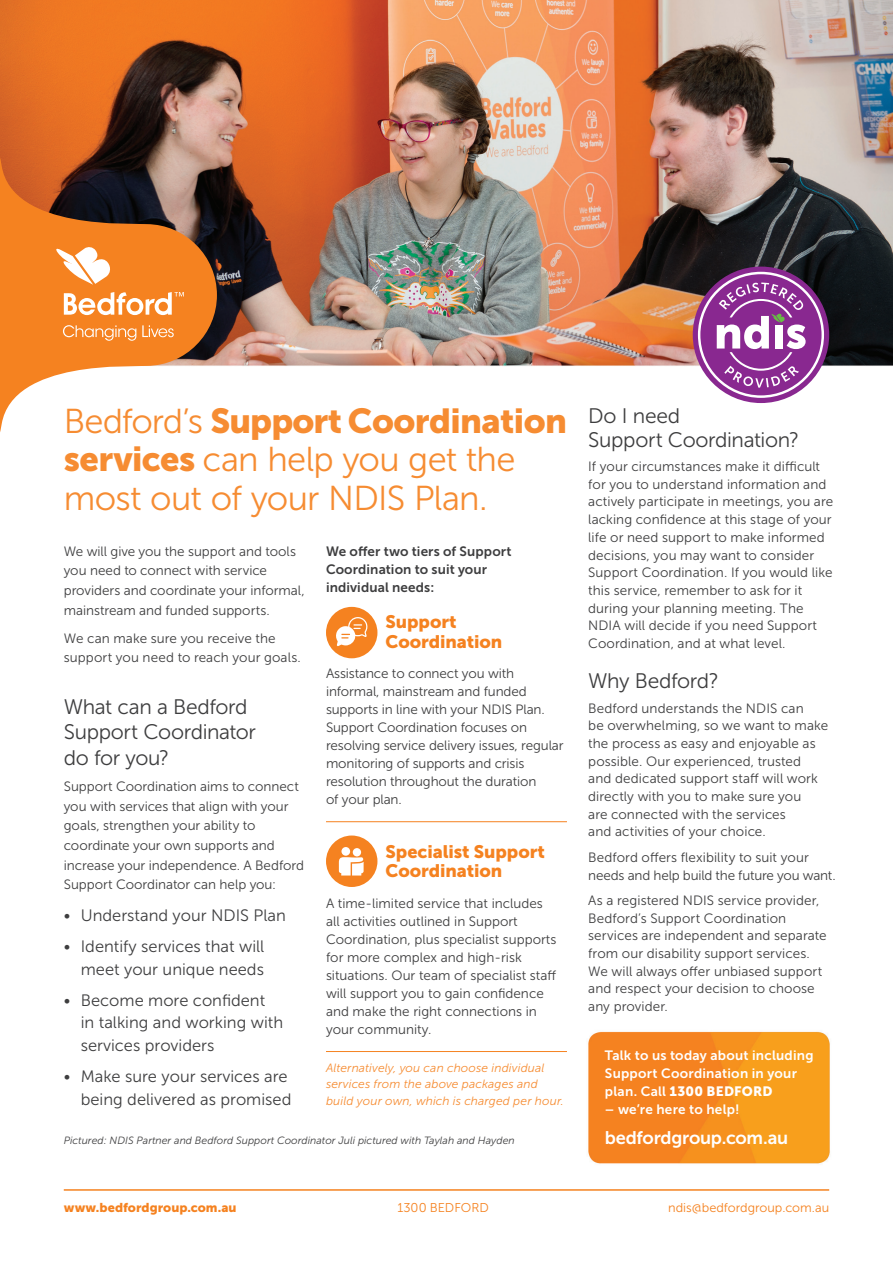
<style>
.page{position:relative;width:893px;height:1263px;background:#fff}
.page>*{position:absolute;margin:0;border:0;box-sizing:border-box;transform-origin:0 0}
.Body{font:34.5px/38.4px "Museo Sans 300";letter-spacing:-.02em;color:#f68c32}
.Body_2{font:21px/25.7px "Museo Sans 300";letter-spacing:-.015em;color:#3e3e3f}
.Body-2{font:21px/24px "Museo Sans 300";letter-spacing:-.015em;color:#3e3e3f}
.Body_Copy{font:18.15px "Museo Sans 700";letter-spacing:-.015em;color:#fff}
.Body_2-2{font:18px/19.5px "Museo Sans 900";letter-spacing:-.005em;color:#f58220}
.Body-3{font:16.5px/22.6px "Museo Sans 300";color:#3e3e3f;text-align:right}
.Body_2-3{font:13.5px/17.7px "Museo Sans 300";letter-spacing:.005em;color:#3e3e3f}
.Body-4{font:13.5px/18px "Museo Sans 300";letter-spacing:-.005em;color:#3e3e3f}
.Body_2-4{font:13.5px/18px "Museo Sans 700";letter-spacing:.015em;color:#fff}
.Body_2-5{font:13.5px/18px "Museo Sans 700";letter-spacing:.01em;color:#3e3e3f}
.t1{font:12.75px "Museo Sans 300";color:#f58220}
.t2{font:12.75px "Museo Sans 900";color:#f58220}
.Body_2-6{font:italic 12px/16.5px "Museo Sans 300";letter-spacing:.01em;color:#f68c32}
.t3{font:italic 10.5px "Museo Sans 300";color:#3e3e3f}
.s1{font-family:"Museo Sans 900"}
</style>
<div class="page">
<img style="left:0;top:0;width:893px;height:1191px">
<hr style="left:326px;top:821px;width:241px;height:1px;background:#f58220">
<hr style="left:326px;top:1051px;width:241px;height:1px;background:#f58220">
<div style="left:326px;top:607px;width:51px;height:51px;background:#f58220;border-radius:50%"></div>
<svg style="left:336px;top:617px;width:32px;height:29px"></svg>
<div style="left:326px;top:835px;width:51px;height:52px;background:#f58220;border-radius:50%"></div>
<div style="left:341px;top:847px;width:9px;height:9px;background:#fff;border-radius:50%"></div>
<svg style="left:339px;top:857px;width:25px;height:18px"></svg>
<div style="left:353px;top:848px;width:8px;height:8px;background:#fff;border-radius:50%"></div>
<svg style="left:0;top:131px;width:217px;height:329px"></svg>
<svg style="left:55px;top:246px;width:56px;height:39px"></svg>
<svg style="left:64px;top:292px;width:120px;height:23px"></svg>
<svg style="left:63px;top:325px;width:73px;height:16px"></svg>
<svg style="left:142px;top:325px;width:32px;height:12px"></svg>
<div style="left:693px;top:267px;width:136px;height:136px;background:#892890;border-radius:50%"></div>
<svg style="left:698px;top:272px;width:126px;height:126px"></svg>
<hr style="left:64px;top:1189px;width:765px;height:2px;background:#f58220">
<p class="Body" style="left:64px;top:402px;width:505px">Bedford’s <span class="s1">Support Coordination services</span> can help you get the most out of your NDIS Plan.</p>
<p class="Body_2-5" style="left:326px;top:542px;width:187px">We offer two tiers of Support<br>Coordination to suit your individual needs:</p>
<p class="Body_2-2" style="left:386px;top:612px;width:118px">Support<br>Coordination</p>
<p class="Body-4" style="left:326px;top:665px;width:239px">Assistance to connect you with informal, mainstream and funded supports in line with your NDIS Plan.<br>Support Coordination focuses on resolving service delivery issues, regular monitoring of supports and crisis resolution throughout the duration<br>of your plan.</p>
<p class="Body_2-2" style="left:386px;top:842px;width:161px">Specialist Support<br>Coordination</p>
<p class="Body-4" style="left:326px;top:894px;width:232px">A time-limited service that includes all activities outlined in Support Coordination, plus specialist supports for more complex and high-risk situations. Our team of specialist staff will support you to gain confidence and make the right connections in your community.</p>
<p class="Body_2-6" style="left:326px;top:1059px;width:239px">Alternatively, you can choose individual services from the above packages and build your own, which is charged per hour.</p>
<p class="Body_2-3" style="left:64px;top:541px;width:242px;line-height:19.6px">We will give you the support and tools you need to connect with service providers and coordinate your informal, mainstream and funded supports.</p>
<p class="Body-4" style="left:64px;top:628px;width:239px;line-height:19.6px">We can make sure you receive the support you need to reach your goals.</p>
<p class="Body_2" style="left:64px;top:694px;width:194px">What can a Bedford<br>Support Coordinator do for you?</p>
<p class="Body_2-3" style="left:64px;top:777px;width:242px;line-height:19.6px">Support Coordination aims to connect you with services that align with your goals, strengthen your ability to coordinate your own supports and increase your independence. A Bedford Support Coordinator can help you:</p>
<p class="Body-3" style="left:64px;top:904px;width:224px">• Understand your NDIS Plan</p>
<p class="Body-3" style="left:64px;top:935px;width:202px">• Identify services that will meet your unique needs</p>
<p class="Body-3" style="left:81px;top:989px;width:204px;text-align:left;text-indent:-17px">• Become more confident<br>in talking and working with services providers</p>
<p class="Body-3" style="left:64px;top:1065px;width:229px">• Make sure your services are being delivered as promised</p>
<p class="t3" style="left:64px;top:1134px;width:452px">Pictured: NDIS Partner and Bedford Support Coordinator Juli pictured with Taylah and Hayden</p>
<p class="Body-2" style="left:588px;top:404px;width:212px">Do I need<br>Support Coordination?</p>
<p class="Body_2-3" style="left:588px;top:458px;width:247px">If your circumstances make it difficult for you to understand information and actively participate in meetings, you are lacking confidence at this stage of your life or need support to make informed decisions, you may want to consider Support Coordination. If you would like this service, remember to ask for it during your planning meeting. The NDIA will decide if you need Support Coordination, and at what level.</p>
<p class="Body_2" style="left:588px;top:669px;width:132px">Why Bedford?</p>
<p class="Body_2-3" style="left:588px;top:699px;width:242px">Bedford understands the NDIS can<br>be overwhelming, so we want to make the process as easy and enjoyable as possible. Our experienced, trusted<br>and dedicated support staff will work directly with you to make sure you<br>are connected with the services<br>and activities of your choice.</p>
<p class="Body_2-3" style="left:588px;top:848px;width:249px">Bedford offers flexibility to suit your needs and help build the future you want.</p>
<p class="Body_2-3" style="left:588px;top:891px;width:240px">As a registered NDIS service provider, Bedford’s Support Coordination services are independent and separate from our disability support services.<br>We will always offer unbiased support and respect your decision to choose any provider.</p>
<p class="Body_2-4" style="left:605px;top:1047px;width:210px">Talk to us today about including<br>Support Coordination in your plan. Call <span class="s1">1300 BEDFORD</span></p>
<p class="Body_2-4" style="left:605px;top:1101px;width:136px">– we’re here to help!</p>
<p class="Body_Copy" style="left:605px;top:1127px;width:185px">bedfordgroup.com.au</p>
<p class="t2" style="left:64px;top:1200px;width:174px">www.bedfordgroup.com.au</p>
<p class="t1" style="left:397px;top:1200px;width:93px">1300 BEDFORD</p>
<p class="t1" style="left:668px;top:1200px;width:163px">ndis@bedfordgroup.com.au</p>
</div>
